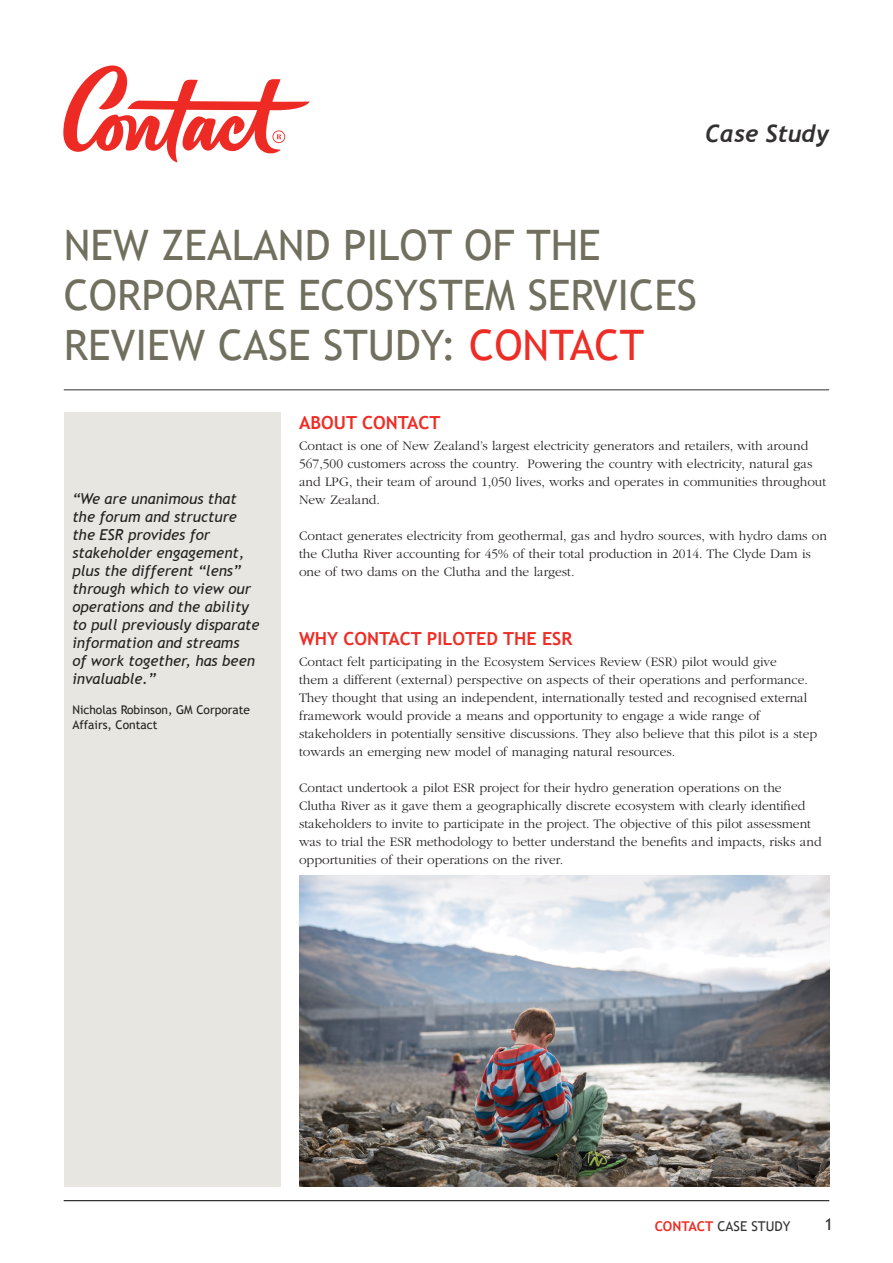
<style>
.page{position:relative;width:893px;height:1263px;background:#fff}
.page>*{position:absolute;margin:0;border:0;box-sizing:border-box;transform-origin:0 0}
.t1{font:42px/50.4px "Trebuchet MS";color:#716f5d}
.t2{font:italic 700 24px "Trebuchet";color:#323031}
.t3{font:700 18px "Trebuchet MS";color:#ee2d26}
.t4{font:16.5px "Trebuchet MS";color:#323031}
.t5{font:italic 15px/18px "Trebuchet MS";color:#231f20}
.t6{font:300 13.5px/18px "ITC Garamond Std";color:#231f20}
.t7{font:13.5px "Trebuchet MS";color:#323031}
.t8{font:12px/15px "Trebuchet MS";color:#231f20}
.s1{color:#ee2d26}
.s2{font-weight:700;color:#ee2d26}
</style>
<div class="page">
<hr style="left:64px;top:1200px;width:765px;height:1px;background:#323031">
<div style="left:64px;top:412px;width:217px;height:775px;background:#e7e6e0"></div>
<svg style="left:63px;top:65px;width:247px;height:97px"></svg>
<hr style="left:64px;top:390px;width:765px;height:1px;background:#323031">
<img style="left:299px;top:876px;width:530px;height:311px">
<h2 class="t2" style="left:705px;top:119px;width:126px">Case Study</h2>
<h1 class="t1" style="left:64px;top:220px;width:635px">NEW ZEALAND PILOT OF THE<br>CORPORATE ECOSYSTEM SERVICES<br>REVIEW CASE STUDY: <span class="s1">CONTACT</span></h1>
<p class="t5" style="left:72px;top:490px;width:189px">“We are unanimous that the forum and structure the ESR provides for stakeholder engagement, plus the different “lens” through which to view our operations and the ability to pull previously disparate information and streams<br>of work together, has been invaluable.”</p>
<p class="t8" style="left:72px;top:702px;width:179px">Nicholas Robinson, GM Corporate<br>Affairs, Contact</p>
<h3 class="t3" style="left:299px;top:411px;width:143px">ABOUT CONTACT</h3>
<p class="t6" style="left:299px;top:437px;width:529px">Contact is one of New Zealand’s largest electricity generators and retailers, with around 567,500 customers across the country. Powering the country with electricity, natural gas and LPG, their team of around 1,050 lives, works and operates in communities throughout New Zealand.</p>
<p class="t6" style="left:299px;top:527px;width:529px">Contact generates electricity from geothermal, gas and hydro sources, with hydro dams on the Clutha River accounting for 45% of their total production in 2014. The Clyde Dam is one of two dams on the Clutha and the largest.</p>
<h3 class="t3" style="left:299px;top:627px;width:275px">WHY CONTACT PILOTED THE ESR</h3>
<p class="t6" style="left:299px;top:653px;width:520px">Contact felt participating in the Ecosystem Services Review (ESR) pilot would give<br>them a different (external) perspective on aspects of their operations and performance.<br>They thought that using an independent, internationally tested and recognised external framework would provide a means and opportunity to engage a wide range of stakeholders in potentially sensitive discussions. They also believe that this pilot is a step towards an emerging new model of managing natural resources.</p>
<p class="t6" style="left:299px;top:779px;width:524px">Contact undertook a pilot ESR project for their hydro generation operations on the Clutha River as it gave them a geographically discrete ecosystem with clearly identified stakeholders to invite to participate in the project. The objective of this pilot assessment was to trial the ESR methodology to better understand the benefits and impacts, risks and opportunities of their operations on the river.</p>
<p class="t7" style="left:655px;top:1218px;width:137px"><span class="s2">CONTACT</span> CASE STUDY</p>
<p class="t4" style="left:824px;top:1214px;width:10px">1</p>
</div>
